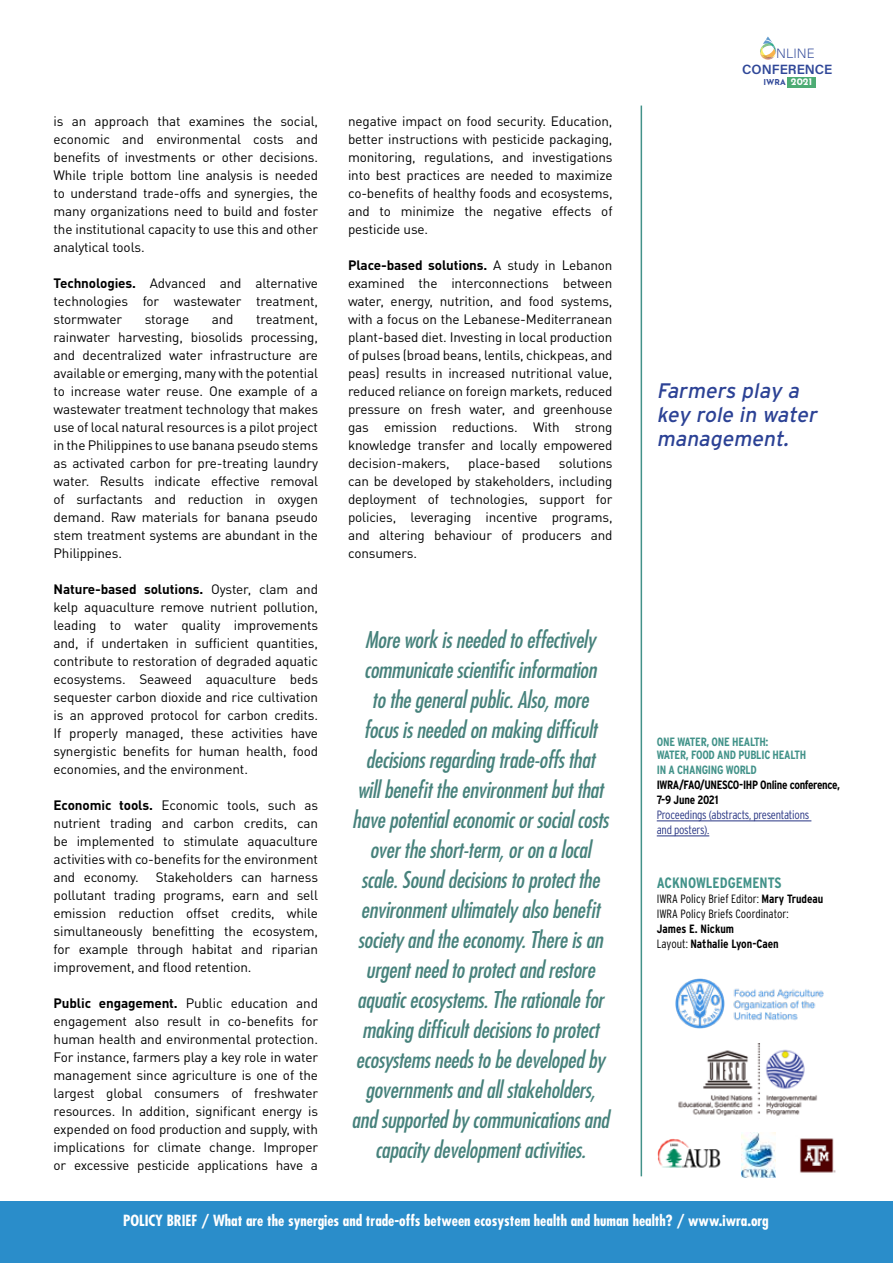
<style>
.page{position:relative;width:893px;height:1263px;background:#fff}
.page>*{position:absolute;margin:0;border:0;box-sizing:border-box;transform-origin:0 0}
.t1{font:italic condensed 22.5px/30px "Futura";color:#47827c;text-align:center}
.t2{font:italic 21px/24px "Interstate";color:#2c4295}
.t3{font:700 condensed 15px "Futura";color:#fff}
.t4{font:700 condensed 15px "Interstate";color:#429289}
.t5{font:13.5px/18px "DIN Pro";letter-spacing:-.01em;color:#000;text-align:justify}
.t6{font:600 13.35px "Acumin Pro";color:#2f4798}
.t7{font:200 13.35px "Acumin Pro";letter-spacing:.01em;color:#2f4798}
.t8{font:300 condensed 12px/15px "Interstate";color:#000}
.t9{font:700 condensed 12px/13.5px "Interstate";letter-spacing:-.02em;color:#429289}
.t10{font:700 condensed 12px/15px "Interstate";letter-spacing:-.025em;color:#000}
.t11{font:300 condensed 12px/15px "Interstate";letter-spacing:-.02em;color:#283583}
.t12{font:700 condensed 12px/15px "Interstate";color:#000}
.t13{font:700 8.1px "Josefin Sans";color:#2f4798}
.s1{font-weight:700}
.s2{font-size:9.9px;color:#fff}
.s3{font-weight:300}
</style>
<div class="page">
<div style="left:0;top:1201px;width:893px;height:62px;background:#2a8dca"></div>
<hr style="left:657px;top:821px;width:154px;height:1px;background:#283583">
<hr style="left:657px;top:836px;width:52px;height:1px;background:#283583">
<hr style="left:641px;top:106px;width:1px;height:1070px;background:#429289">
<svg style="left:760px;top:37px;width:17px;height:23px"></svg>
<div style="left:787px;top:77px;width:29px;height:10px;background:#4dac74"></div>
<img style="left:675px;top:978px;width:149px;height:51px">
<img style="left:678px;top:1043px;width:139px;height:73px">
<img style="left:657px;top:1138px;width:64px;height:30px">
<img style="left:742px;top:1133px;width:33px;height:44px">
<img style="left:800px;top:1138px;width:36px;height:35px">
<p class="t5" style="left:54px;top:111px;width:266px">is an approach that examines the social, economic and environmental costs and benefits of investments or other decisions.<br>While triple bottom line analysis is needed to understand trade-offs and synergies, the many organizations need to build and foster the institutional capacity to use this and other analytical tools.</p>
<p class="t5" style="left:54px;top:273px;width:266px"><span class="s1">Technologies.</span> Advanced and alternative technologies for wastewater treatment, stormwater</p>
<p class="t5" style="left:145px;top:309px;width:46px">storage</p>
<p class="t5" style="left:212px;top:309px;width:23px">and</p>
<p class="t5" style="left:54px;top:309px;width:266px;text-indent:203px">treatment, rainwater harvesting, biosolids processing, and decentralized water infrastructure are available or emerging, many with the potential to increase water reuse. One example of a wastewater treatment technology that makes use of local natural resources is a pilot project in the Philippines to use banana pseudo stems as activated carbon for pre-treating laundry water. Results indicate effective removal of surfactants and reduction in oxygen demand. Raw materials for banana pseudo stem treatment systems are abundant in the Philippines.</p>
<p class="t5" style="left:54px;top:579px;width:266px"><span class="s1">Nature-based solutions.</span> Oyster, clam and kelp aquaculture remove nutrient pollution, leading to water quality improvements and, if undertaken in sufficient quantities, contribute to restoration of degraded aquatic ecosystems. Seaweed aquaculture beds sequester carbon dioxide and rice cultivation is an approved protocol for carbon credits.<br>If properly managed, these activities have synergistic benefits for human health, food economies, and the environment.</p>
<p class="t5" style="left:54px;top:795px;width:266px"><span class="s1">Economic tools.</span> Economic tools, such as nutrient trading and carbon credits, can be implemented to stimulate aquaculture activities with co-benefits for the environment and economy. Stakeholders can harness pollutant trading programs, earn and sell emission reduction offset credits, while simultaneously benefitting the ecosystem, for example through habitat and riparian improvement, and flood retention.</p>
<p class="t5" style="left:54px;top:993px;width:266px"><span class="s1">Public engagement.</span> Public education and engagement also result in co-benefits for human health and environmental protection.<br>For instance, farmers play a key role in water management since agriculture is one of the largest global consumers of freshwater resources. In addition, significant energy is expended on food production and supply, with implications for climate change. Improper or excessive pesticide applications have a</p>
<p class="t5" style="left:348px;top:111px;width:266px">negative impact on food security. Education, better instructions with pesticide packaging, monitoring, regulations, and investigations into best practices are needed to maximize co-benefits of healthy foods and ecosystems, and to minimize the negative effects of pesticide use.</p>
<p class="t5" style="left:348px;top:255px;width:266px"><span class="s1">Place-based solutions.</span> A study in Lebanon examined the interconnections between water, energy, nutrition, and food systems, with a focus on the Lebanese-Mediterranean plant-based diet. Investing in local production of pulses (broad beans, lentils, chickpeas, and peas) results in increased nutritional value, reduced reliance on foreign markets, reduced pressure on fresh water, and greenhouse gas emission reductions. With strong knowledge transfer and locally empowered decision-makers,</p>
<p class="t5" style="left:348px;top:453px;width:266px;text-indent:211px">solutions can be developed by stakeholders, including deployment of technologies, support for policies, leveraging incentive programs, and altering behaviour of producers and consumers.</p>
<p class="t5" style="left:468px;top:453px;width:74px">place-based</p>
<p class="t1" style="left:352px;top:624px;width:264px">Moreworkisneededtoeffectively communicatescientificinformation tothegeneralpublic.Also,more focusisneededonmakingdifficult decisionsregardingtrade-offsthat willbenefittheenvironmentbutthat havepotentialeconomicorsocialcosts overtheshort-term,oronalocal scale.Sounddecisionstoprotectthe environmentultimately alsobenefit society andtheeconomy.Thereisan urgentneedtoprotectandrestore aquaticecosystems.Therationalefor makingdifficultdecisionstoprotect ecosystemsneedstobedevelopedby governmentsandallstakeholders, andsupportedby communicationsand capacity developmentactivities.</p>
<p class="t7" style="left:776px;top:44px;width:40px">NLINE</p>
<p class="t6" style="left:742px;top:60px;width:92px">CONFERENCE</p>
<p class="t13" style="left:763px;top:75px;width:50px">IWRA <span class="s2">2021</span></p>
<h2 class="t2" style="left:657px;top:379px;width:166px">Farmers play a key role in water management.</h2>
<p class="t9" style="left:657px;top:735px;width:151px">ONE WATER, ONE HEALTH:<br>WATER, FOOD AND PUBLIC HEALTH</p>
<p class="t9" style="left:657px;top:763px;width:102px">IN A CHANGING WORLD</p>
<p class="t10" style="left:657px;top:777px;width:185px">IWRA/FAO/UNESCO-IHP Online conference,<br>7-9 June 2021</p>
<p class="t11" style="left:657px;top:807px;width:154px">Proceedings (abstracts, presentations and posters).</p>
<p class="t4" style="left:657px;top:875px;width:126px">ACKNOWLEDGEMENTS</p>
<p class="t8" style="left:657px;top:891px;width:168px">IWRA Policy Brief Editor: <span class="s1">Mary Trudeau<br></span>IWRA Policy Briefs Coordinator:</p>
<p class="t12" style="left:657px;top:921px;width:124px">James E. Nickum<br><span class="s3">Layout:</span> Nathalie Lyon-Caen</p>
<p class="t3" style="left:123px;top:1211px;width:647px">POLICY BRIEF / What are the synergies and trade-offs between ecosystem health and human health? / www.iwra.org</p>
</div>
